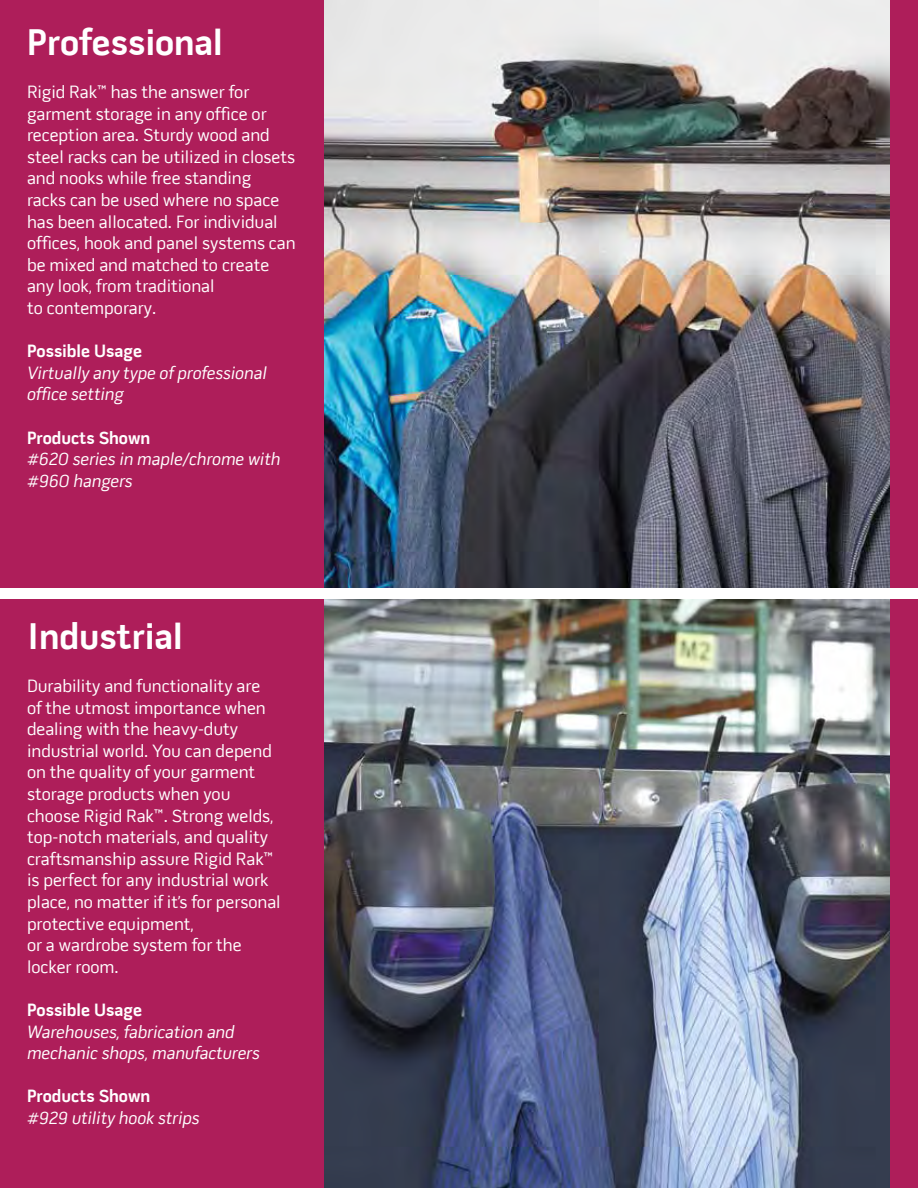
<style>
.page{position:relative;width:918px;height:1188px;background:#fff}
.page>*{position:absolute;margin:0;border:0;box-sizing:border-box;transform-origin:0 0}
.t1{font:700 37.5px "Pill Gothic 600 mg";color:#fff}
.t2{font:18px/21.6px "Pill Gothic 600 mg";color:#fff}
.t3{font:italic 18px/21.6px "Pill Gothic 600 mg";color:#fff}
.t4{font:700 18px "Pill Gothic 600 mg";color:#fff}
</style>
<div class="page">
<div style="left:0;top:0;width:324px;height:1188px;background:#ae1e5a"></div>
<img style="left:324px;top:0;width:567px;height:1188px">
<div style="left:891px;top:0;width:27px;height:1188px;background:#ae1e5a"></div>
<div style="left:0;top:589px;width:918px;height:10px;background:#fff"></div>
<h1 class="t1" style="left:27px;top:19px;width:197px">Professional</h1>
<p class="t2" style="left:27px;top:81px;width:270px">Rigid Rak™ has the answer for garment storage in any office or reception area. Sturdy wood and steel racks can be utilized in closets and nooks while free standing<br>racks can be used where no space has been allocated. For individual offices, hook and panel systems can be mixed and matched to create any look, from traditional<br>to contemporary.</p>
<p class="t4" style="left:27px;top:340px;width:117px">Possible Usage</p>
<p class="t3" style="left:27px;top:362px;width:241px">Virtually any type of professional office setting</p>
<p class="t4" style="left:27px;top:426px;width:125px">Products Shown</p>
<p class="t3" style="left:27px;top:448px;width:255px">#620 series in maple/chrome with #960 hangers</p>
<h1 class="t1" style="left:27px;top:613px;width:157px">Industrial</h1>
<p class="t2" style="left:27px;top:675px;width:255px">Durability and functionality are<br>of the utmost importance when dealing with the heavy-duty industrial world. You can depend on the quality of your garment storage products when you choose Rigid Rak™. Strong welds, top-notch materials, and quality craftsmanship assure Rigid Rak™ is perfect for any industrial work place, no matter if it’s for personal protective equipment,<br>or a wardrobe system for the locker room.</p>
<p class="t4" style="left:27px;top:999px;width:117px">Possible Usage</p>
<p class="t3" style="left:27px;top:1021px;width:234px">Warehouses, fabrication and mechanic shops, manufacturers</p>
<p class="t4" style="left:27px;top:1085px;width:125px">Products Shown</p>
<p class="t3" style="left:27px;top:1107px;width:174px">#929 utility hook strips</p>
</div>
